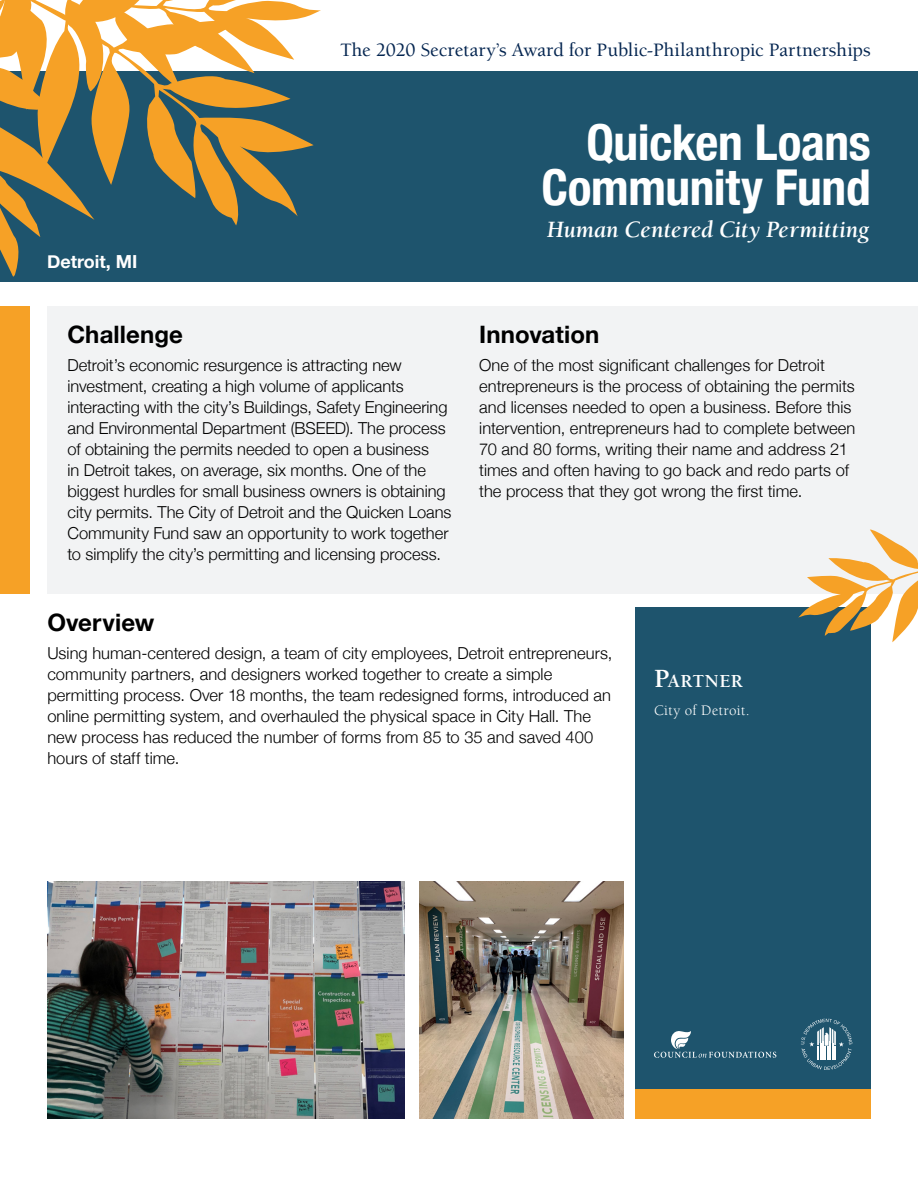
<style>
.page{position:relative;width:918px;height:1188px;background:#fff}
.page>*{position:absolute;margin:0;border:0;box-sizing:border-box;transform-origin:0 0}
.t1{font:700 condensed 49.5px "Helvetica Neue";letter-spacing:-.01em;color:#fff}
.t2{font:italic 700 24px "Berkeley";letter-spacing:-.005em;color:#fff}
.t3{font:700 24px "Helvetica Neue";letter-spacing:.005em;color:#000}
.Secretary_Award_Text{font:500 19.5px "Berkeley";letter-spacing:-.005em;color:#042550}
.t4{font:700 18.9px "Berkeley";letter-spacing:.025em;color:#fff}
.t5{font:700 18px "Helvetica Neue";color:#fff}
.P-Overview{font:300 16.5px/21px "Helvetica Neue";color:#000}
.t6{font:15px "Berkeley";letter-spacing:.02em;color:#fff}
.s1{font-size:27px}
</style>
<div class="page">
<div style="left:0;top:71px;width:918px;height:211px;background:#1e546d"></div>
<div style="left:47px;top:307px;width:871px;height:287px;background:#f2f3f4"></div>
<div style="left:636px;top:608px;width:235px;height:511px;background:#1e546d"></div>
<div style="left:0;top:307px;width:29px;height:287px;background:#f6a126"></div>
<img style="left:48px;top:882px;width:357px;height:237px">
<img style="left:419px;top:882px;width:204px;height:237px">
<svg style="left:798px;top:529px;width:120px;height:114px"></svg>
<svg style="left:0;top:0;width:321px;height:277px"></svg>
<svg style="left:654px;top:1031px;width:122px;height:27px"></svg>
<svg style="left:801px;top:1019px;width:51px;height:51px"></svg>
<div style="left:636px;top:1090px;width:235px;height:29px;background:#f6a126"></div>
<p class="Secretary_Award_Text" style="left:340px;top:39px;width:532px">The 2020 Secretary’s Award for Public-Philanthropic Partnerships</p>
<h1 class="t5" style="left:47px;top:248px;width:92px">Detroit, MI</h1>
<h2 class="t3" style="left:68px;top:316px;width:117px">Challenge</h2>
<p class="P-Overview" style="left:68px;top:353px;width:386px">Detroit’s economic resurgence is attracting new investment, creating a high volume of applicants interacting with the city’s Buildings, Safety Engineering and Environmental Department (BSEED). The process of obtaining the permits needed to open a business<br>in Detroit takes, on average, six months. One of the biggest hurdles for small business owners is obtaining city permits. The City of Detroit and the Quicken Loans Community Fund saw an opportunity to work together to simplify the city’s permitting and licensing process.</p>
<h1 class="t1" style="left:586px;top:102px;width:286px">Quicken Loans</h1>
<h1 class="t1" style="left:541px;top:147px;width:331px">Community Fund</h1>
<h1 class="t2" style="left:547px;top:217px;width:324px">Human Centered City Permitting</h1>
<h2 class="t3" style="left:479px;top:316px;width:122px">Innovation</h2>
<p class="P-Overview" style="left:479px;top:353px;width:378px">One of the most significant challenges for Detroit entrepreneurs is the process of obtaining the permits and licenses needed to open a business. Before this intervention, entrepreneurs had to complete between 70 and 80 forms, writing their name and address 21 times and often having to go back and redo parts of the process that they got wrong the first time.</p>
<h2 class="t3" style="left:47px;top:604px;width:109px">Overview</h2>
<p class="P-Overview" style="left:47px;top:641px;width:567px">Using human-centered design, a team of city employees, Detroit entrepreneurs, community partners, and designers worked together to create a simple permitting process. Over 18 months, the team redesigned forms, introduced an online permitting system, and overhauled the physical space in City Hall. The new process has reduced the number of forms from 85 to 35 and saved 400 hours of staff time.</p>
<h2 class="t4" style="left:654px;top:671px;width:90px"><span class="s1">P</span>ARTNER</h2>
<p class="t6" style="left:654px;top:702px;width:97px">City of Detroit.</p>
</div>
